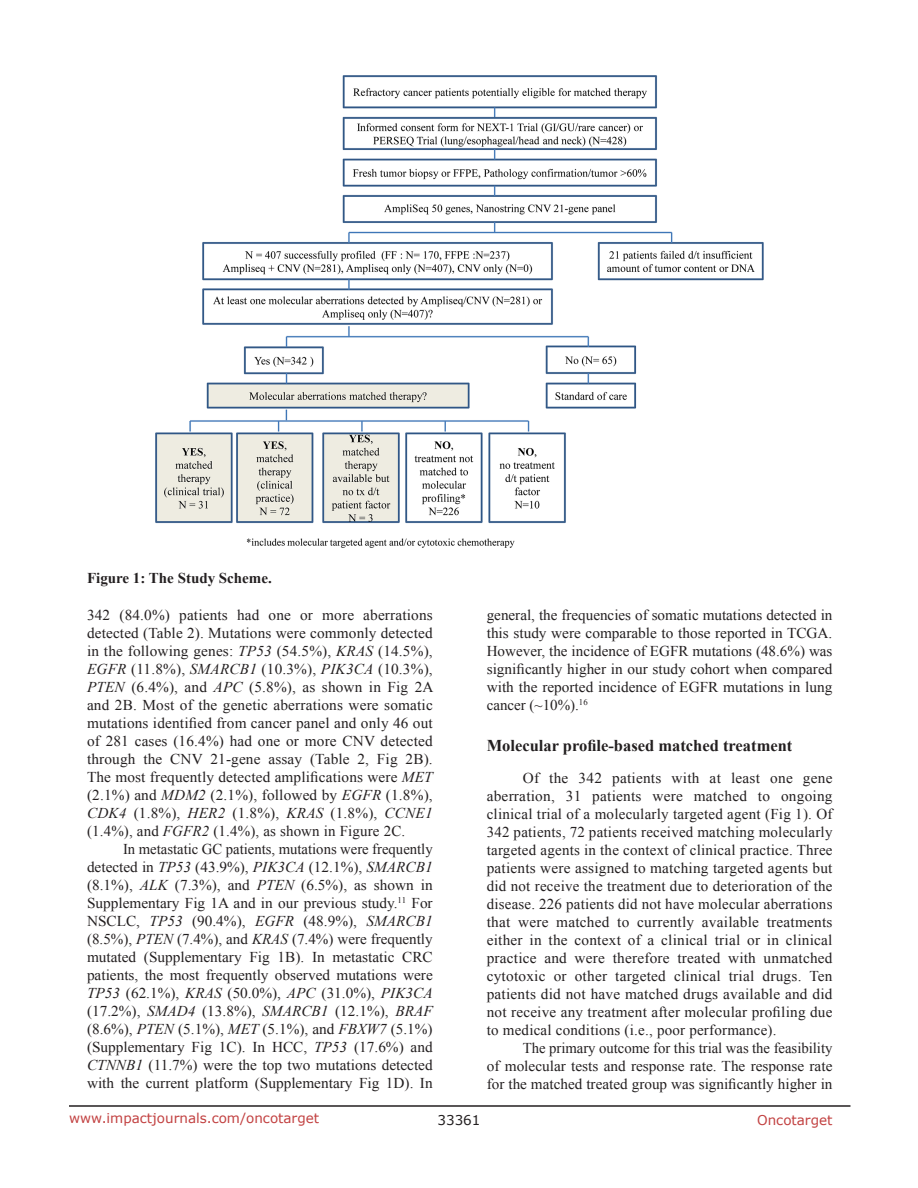
<style>
.page{position:relative;width:918px;height:1188px;background:#fff}
.page>*{position:absolute;margin:0;border:0;box-sizing:border-box;transform-origin:0 0}
.SubHeading{font:700 16.5px "Times New Roman";color:#231f20}
.BodyText{font:15px/18px "Times New Roman";color:#231f20;text-align:justify}
.FigureText{font:700 15px "Times New Roman";color:#231f20}
.t1{font:13.5px "Verdana";color:#c24141}
.t2{font:13.5px "Verdana";color:#231f20}
.s1{font-style:italic}
</style>
<div class="page">
<hr style="left:69px;top:1105px;width:781px;height:2px;background:#231f20">
<img style="left:156px;top:76px;width:608px;height:472px">
<p class="FigureText" style="left:87px;top:568px;width:186px">Figure 1: The Study Scheme.</p>
<p class="BodyText" style="left:87px;top:606px;width:348px">342 (84.0%) patients had one or more aberrations detected (Table 2). Mutations were commonly detected in the following genes: <span class="s1">TP53</span> (54.5%), <span class="s1">KRAS</span> (14.5%), <span class="s1">EGFR</span> (11.8%), <span class="s1">SMARCB1</span> (10.3%), <span class="s1">PIK3CA</span> (10.3%), <span class="s1">PTEN</span> (6.4%), and <span class="s1">APC</span> (5.8%), as shown in Fig 2A and 2B. Most of the genetic aberrations were somatic mutations identified from cancer panel and only 46 out of 281 cases (16.4%) had one or more CNV detected through the CNV 21-gene assay (Table 2, Fig 2B).<br>The most frequently detected amplifications were <span class="s1">MET </span>(2.1%) and <span class="s1">MDM2</span> (2.1%), followed by <span class="s1">EGFR</span> (1.8%), <span class="s1">CDK4</span> (1.8%), <span class="s1">HER2</span> (1.8%), <span class="s1">KRAS</span> (1.8%), <span class="s1">CCNE1 </span>(1.4%), and <span class="s1">FGFR2</span> (1.4%), as shown in Figure 2C.</p>
<p class="BodyText" style="left:87px;top:840px;width:347px;text-indent:36px">In metastatic GC patients, mutations were frequently detected in <span class="s1">TP53</span> (43.9%), <span class="s1">PIK3CA</span> (12.1%), <span class="s1">SMARCB1 </span>(8.1%), <span class="s1">ALK</span> (7.3%), and <span class="s1">PTEN</span> (6.5%), as shown in Supplementary Fig 1A and in our previous study.<sup>11</sup> For NSCLC, <span class="s1">TP53</span> (90.4%), <span class="s1">EGFR</span> (48.9%), <span class="s1">SMARCB1 </span>(8.5%), <span class="s1">PTEN</span> (7.4%), and <span class="s1">KRAS</span> (7.4%) were frequently mutated (Supplementary Fig 1B). In metastatic CRC patients, the most frequently observed mutations were <span class="s1">TP53</span> (62.1%), <span class="s1">KRAS</span> (50.0%), <span class="s1">APC</span> (31.0%), <span class="s1">PIK3CA </span>(17.2%), <span class="s1">SMAD4</span> (13.8%), <span class="s1">SMARCB1</span> (12.1%), <span class="s1">BRAF </span>(8.6%), <span class="s1">PTEN</span> (5.1%), <span class="s1">MET</span> (5.1%), and <span class="s1">FBXW7</span> (5.1%) (Supplementary Fig 1C). In HCC, <span class="s1">TP53</span> (17.6%) and <span class="s1">CTNNB1</span> (11.7%) were the top two mutations detected with the current platform (Supplementary Fig 1D). In</p>
<p class="BodyText" style="left:487px;top:606px;width:347px">general, the frequencies of somatic mutations detected in this study were comparable to those reported in TCGA.<br>However, the incidence of EGFR mutations (48.6%) was significantly higher in our study cohort when compared with the reported incidence of EGFR mutations in lung cancer (~10%).<sup>16</sup></p>
<p class="SubHeading" style="left:487px;top:734px;width:307px">Molecular profile-based matched treatment</p>
<p class="BodyText" style="left:487px;top:769px;width:347px;text-indent:36px">Of the 342 patients with at least one gene aberration, 31 patients were matched to ongoing clinical trial of a molecularly targeted agent (Fig 1). Of 342 patients, 72 patients received matching molecularly targeted agents in the context of clinical practice. Three patients were assigned to matching targeted agents but did not receive the treatment due to deterioration of the disease. 226 patients did not have molecular aberrations that were matched to currently available treatments either in the context of a clinical trial or in clinical practice and were therefore treated with unmatched cytotoxic or other targeted clinical trial drugs. Ten patients did not have matched drugs available and did not receive any treatment after molecular profiling due to medical conditions (i.e., poor performance).</p>
<p class="BodyText" style="left:487px;top:1039px;width:347px;text-indent:36px">The primary outcome for this trial was the feasibility of molecular tests and response rate. The response rate for the matched treated group was significantly higher in</p>
<p class="t1" style="left:69px;top:1109px;width:252px">www.impactjournals.com/oncotarget</p>
<p class="t2" style="left:438px;top:1111px;width:44px">33361</p>
<p class="t1" style="left:757px;top:1111px;width:77px">Oncotarget</p>
</div>
